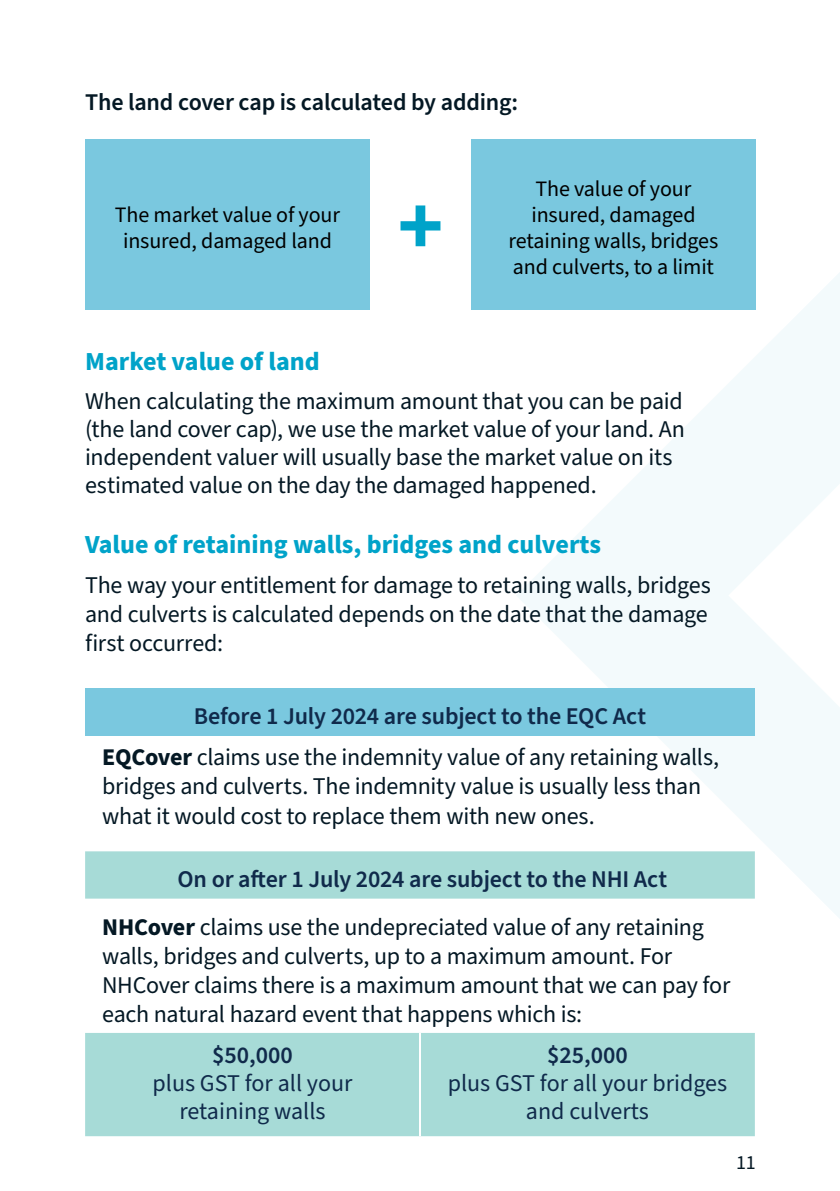
<style>
.page{position:relative;width:840px;height:1191px;background:#fff}
.page>*{position:absolute;margin:0;border:0;box-sizing:border-box;transform-origin:0 0}
.body_sheet{font:700 86px "Source Sans Pro";color:#00a3c9}
.t1{font:700 26px "Source Sans Pro";color:#00a3c9}
.body{font:24px/29px "Source Sans Pro";letter-spacing:-.01em;color:#041824}
.body_table{font:24px/28px "Source Sans Pro";color:#102a4b;text-align:center}
.body-2{font:600 24px "Source Sans Pro";letter-spacing:-.01em;color:#102a4b}
.body-3{font:600 24px "Source Sans Pro";letter-spacing:-.01em;color:#041824}
.body_sheet-2{font:22px/26px "Source Sans Pro";letter-spacing:-.005em;color:#000;text-align:center}
.t2{font:20px "Source Sans Pro";color:#041824}
.s1{font-weight:700}
.s2{font-weight:600}
</style>
<div class="page">
<svg style="left:515px;top:258px;width:324px;height:659px"></svg>
<div style="left:85px;top:688px;width:669px;height:47px;background:#7ac8df"></div>
<svg style="left:85px;top:851px;width:669px;height:285px;fill:#a7dbd7"></svg>
<hr style="left:419px;top:1033px;width:2px;height:103px;background:#fff">
<div style="left:471px;top:139px;width:284px;height:170px;background:#7ac8df"></div>
<div style="left:85px;top:139px;width:285px;height:170px;background:#7ac8df"></div>
<p class="body-3" style="left:85px;top:86px;width:434px">The land cover cap is calculated by adding:</p>
<p class="body_sheet-2" style="left:115px;top:203px;width:226px">The market value of your insured, damaged land</p>
<p class="body_sheet" style="left:397px;top:167px;width:47px">+</p>
<p class="body_sheet-2" style="left:508px;top:177px;width:211px">The value of your insured, damaged retaining walls, bridges and culverts, to a limit</p>
<p class="t1" style="left:85px;top:344px;width:236px">Market value of land</p>
<p class="body" style="left:85px;top:388px;width:601px;line-height:28px">When calculating the maximum amount that you can be paid (the land cover cap), we use the market value of your land. An independent valuer will usually base the market value on its estimated value on the day the damaged happened.</p>
<p class="t1" style="left:85px;top:526px;width:517px">Value of retaining walls, bridges and culverts</p>
<p class="body" style="left:85px;top:571px;width:626px">The way your entitlement for damage to retaining walls, bridges and culverts is calculated depends on the date that the damage first occurred:</p>
<p class="body-2" style="left:194px;top:700px;width:453px">Before 1 July 2024 are subject to the EQC Act</p>
<p class="body" style="left:102px;top:743px;width:618px"><span class="s1">EQCover</span> claims use the indemnity value of any retaining walls, bridges and culverts. The indemnity value is usually less than what it would cost to replace them with new ones.</p>
<p class="body-2" style="left:177px;top:863px;width:491px">On or after 1 July 2024 are subject to the NHI Act</p>
<p class="body" style="left:102px;top:913px;width:629px"><span class="s1">NHCover</span> claims use the undepreciated value of any retaining walls, bridges and culverts, up to a maximum amount. For NHCover claims there is a maximum amount that we can pay for each natural hazard event that happens which is:</p>
<p class="body_table" style="left:152px;top:1042px;width:201px"><span class="s2">$50,000<br></span>plus GST for all your retaining walls</p>
<p class="body_table" style="left:447px;top:1042px;width:281px"><span class="s2">$25,000<br></span>plus GST for all your bridges and culverts</p>
<p class="t2" style="left:735px;top:1149px;width:21px">11</p>
</div>
